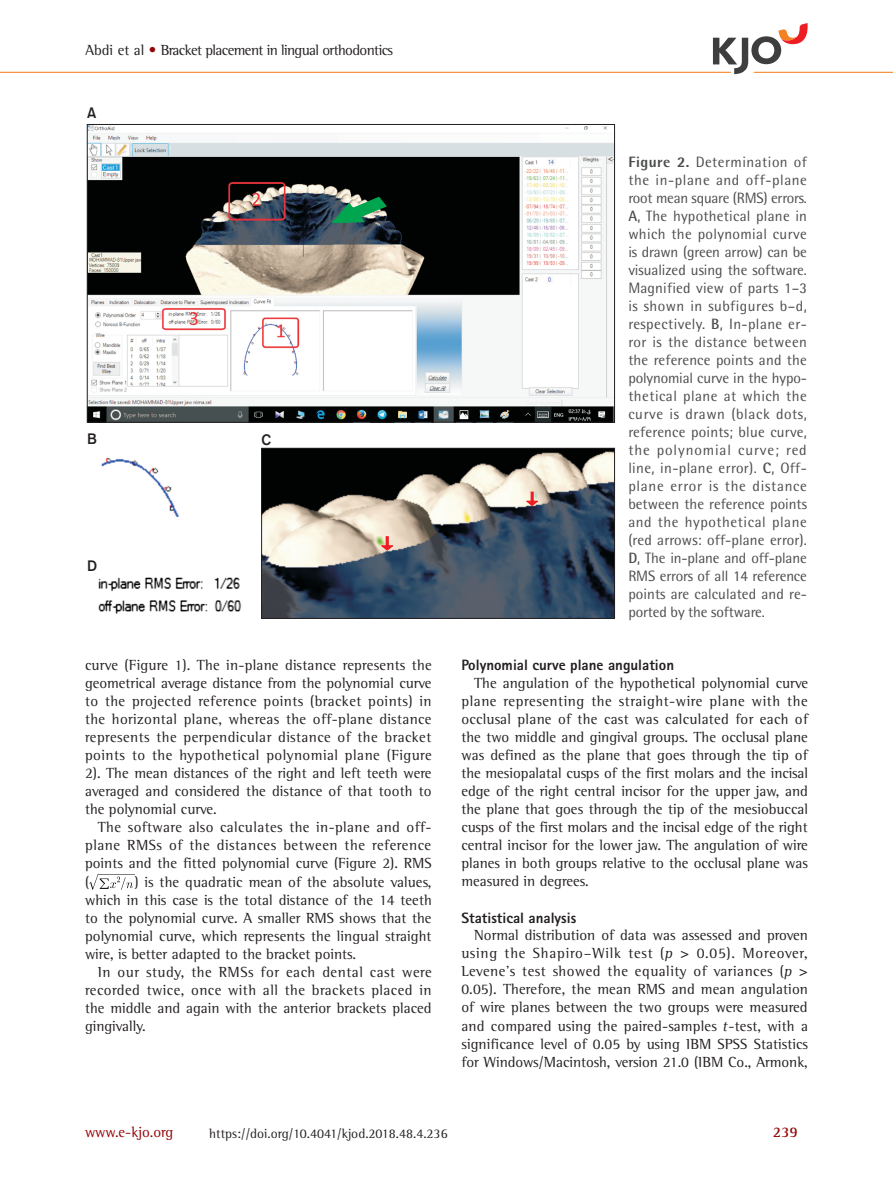
<style>
.page{position:relative;width:893px;height:1191px;background:#fff}
.page>*{position:absolute;margin:0;border:0;box-sizing:border-box;transform-origin:0 0}
.t1{font:15px/18px "Rotis Semi Serif Std";color:#231f20;text-align:justify}
.t2{font:15px/18px "Rotis Semi Sans Std";letter-spacing:-.01em;color:#4b4c4d;text-align:justify}
.t3{font:800 15px "Rotis Sans Serif Std";color:#231f20}
.t4{font:15px "Rotis Semi Serif Std";letter-spacing:-.04em;color:#231f20}
.t5{font:15px "Rotis Semi Serif Std";color:#920407}
.t6{font:15px "Gothic 725 BT Bold A";color:#231f20}
.t7{font:700 15px "Rotis Semi Serif Std";color:#920407}
.t8{font:13.5px "Rotis Semi Serif Std";color:#231f20}
.s1{color:#920407}
.s2{font-weight:800}
.s3{font-weight:700}
.s4{font-style:italic}
</style>
<div class="page">
<hr style="left:0;top:72px;width:893px;height:1px;background:#f58220">
<svg style="left:713px;top:23px;width:95px;height:51px"></svg>
<img style="left:89px;top:874px;width:45px;height:15px">
<img style="left:98px;top:577px;width:144px;height:37px">
<img style="left:89px;top:126px;width:524px;height:294px">
<div style="left:87px;top:124px;width:528px;height:298px;border:1px solid #231f20"></div>
<img style="left:101px;top:457px;width:78px;height:60px">
<svg style="left:332px;top:197px;width:54px;height:26px"></svg>
<img style="left:263px;top:450px;width:350px;height:166px">
<div style="left:261px;top:448px;width:354px;height:170px;border:1px solid #231f20"></div>
<svg style="left:381px;top:536px;width:13px;height:14px"></svg>
<svg style="left:526px;top:492px;width:12px;height:14px"></svg>
<p class="t4" style="left:85px;top:41px;width:309px">Abdi et al <span class="s1">•</span> Bracket placement in lingual orthodontics</p>
<p class="t6" style="left:87px;top:104px;width:11px">A</p>
<p class="t6" style="left:87px;top:430px;width:11px">B</p>
<p class="t6" style="left:87px;top:557px;width:12px">D</p>
<p class="t6" style="left:262px;top:430px;width:11px">C</p>
<p class="t1" style="left:85px;top:656px;width:348px">curve (Figure 1). The in-plane distance represents the geometrical average distance from the polynomial curve to the projected reference points (bracket points) in the horizontal plane, whereas the off-plane distance represents the perpendicular distance of the bracket points to the hypothetical polynomial plane (Figure 2). The mean distances of the right and left teeth were averaged and considered the distance of that tooth to the polynomial curve.</p>
<p class="t1" style="left:85px;top:818px;width:348px;text-indent:13px">The software also calculates the in-plane and off&shy;plane RMSs of the distances between the reference points and the fitted polynomial curve (Figure 2). RMS (</p>
<p class="t1" style="left:85px;top:872px;width:348px;text-indent:49px">) is the quadratic mean of the absolute values, which in this case is the total distance of the 14 teeth to the polynomial curve. A smaller RMS shows that the polynomial curve, which represents the lingual straight wire, is better adapted to the bracket points.</p>
<p class="t1" style="left:85px;top:962px;width:348px;text-indent:13px">In our study, the RMSs for each dental cast were recorded twice, once with all the brackets placed in the middle and again with the anterior brackets placed gingivally.</p>
<p class="t2" style="left:628px;top:153px;width:180px"><span class="s2">Figure 2.</span> Determination of the in-plane and off-plane root mean square (RMS) errors.<br><span class="s3">A</span>, The hypothetical plane in which the polynomial curve is drawn (green arrow) can be visualized using the software.<br>Magnified view of parts 1–3 is shown in subfigures b–d, respectively. <span class="s3">B</span>, In-plane er&shy;ror is the distance between the reference points and the polynomial curve in the hypo&shy;thetical plane at which the curve is drawn (black dots, reference points; blue curve, the polynomial curve; red line, in-plane error). <span class="s3">C</span>, Off&shy;plane error is the distance between the reference points and the hypothetical plane (red arrows: off-plane error).<br><span class="s3">D</span>, The in-plane and off-plane RMS errors of all 14 reference points are calculated and re&shy;ported by the software.</p>
<p class="t3" style="left:461px;top:656px;width:214px">Polynomial curve plane angulation</p>
<p class="t1" style="left:461px;top:674px;width:348px;text-indent:13px">The angulation of the hypothetical polynomial curve plane representing the straight-wire plane with the occlusal plane of the cast was calculated for each of the two middle and gingival groups. The occlusal plane was defined as the plane that goes through the tip of the mesiopalatal cusps of the first molars and the incisal edge of the right central incisor for the upper jaw, and the plane that goes through the tip of the mesiobuccal cusps of the first molars and the incisal edge of the right central incisor for the lower jaw. The angulation of wire planes in both groups relative to the occlusal plane was measured in degrees.</p>
<p class="t3" style="left:461px;top:908px;width:116px">Statistical analysis</p>
<p class="t1" style="left:461px;top:926px;width:348px;text-indent:13px">Normal distribution of data was assessed and proven using the Shapiro–Wilk test (<span class="s4">p</span> &gt; 0.05). Moreover, Levene’s test showed the equality of variances (<span class="s4">p</span> &gt; 0.05). Therefore, the mean RMS and mean angulation of wire planes between the two groups were measured and compared using the paired-samples <span class="s4">t</span>-test, with a significance level of 0.05 by using IBM SPSS Statistics for Windows/Macintosh, version 21.0 (IBM Co., Armonk,</p>
<p class="t5" style="left:85px;top:1122px;width:90px">www.e-kjo.org</p>
<p class="t8" style="left:209px;top:1125px;width:240px">https://doi.org/10.4041/kjod.2018.48.4.236</p>
<p class="t7" style="left:773px;top:1122px;width:27px">239</p>
</div>
